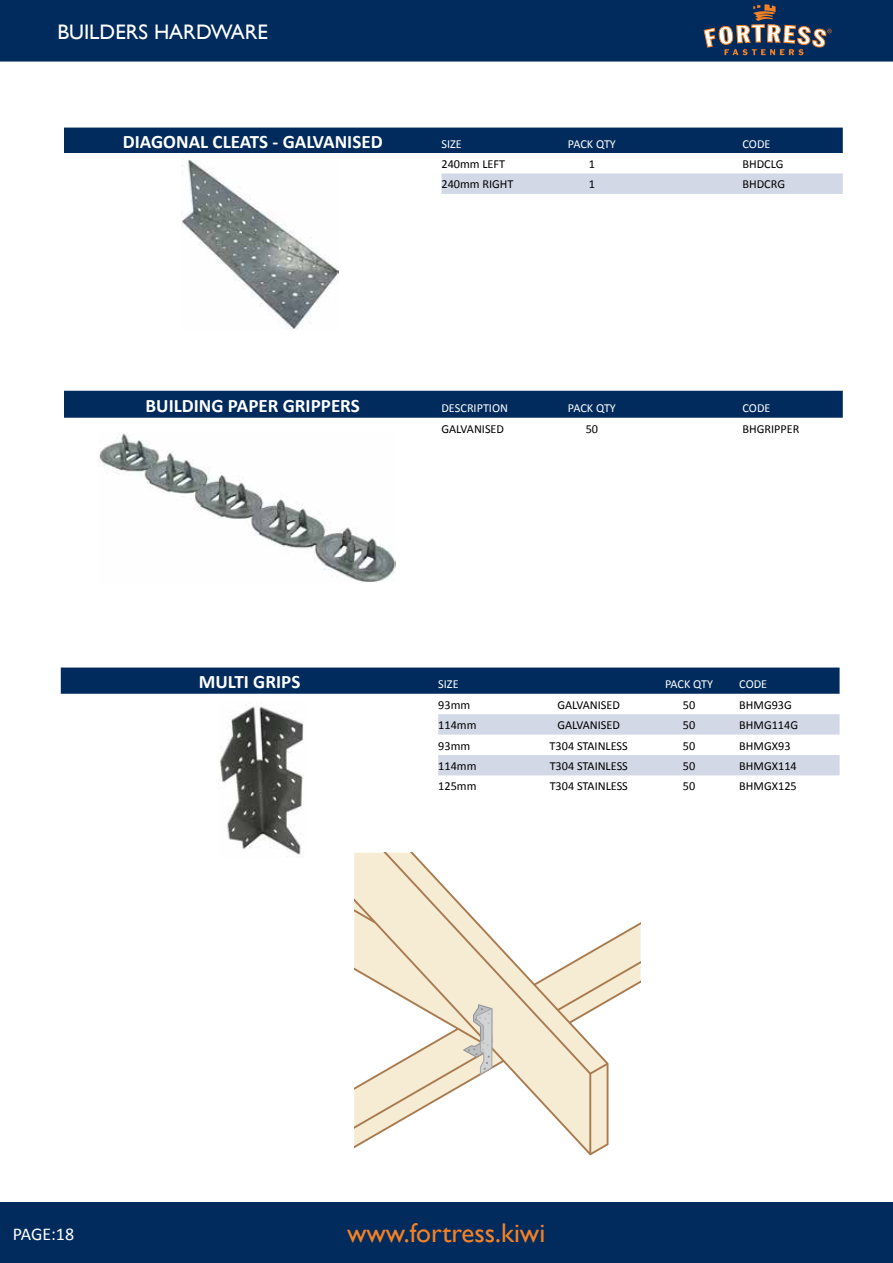
<style>
.page{position:relative;width:893px;height:1263px;background:#fff}
.page>*{position:absolute;margin:0;border:0;box-sizing:border-box;transform-origin:0 0}
.t1{font:27px "Gill Sans";color:#f58025}
.t2{font:21px "Gill Sans";color:#fff}
.t3{font:700 19.05px "Calibri";color:#fff}
.t4{font:18px "Calibri";letter-spacing:-.005em;color:#fff}
.t5{font:12.3px "Calibri";color:#000}
.t6{font:12.3px "Calibri";color:#fff}
</style>
<div class="page">
<svg style="left:61px;top:667px;width:779px;height:27px;background:#073160"></svg>
<svg style="left:438px;top:714px;width:402px;height:61px"></svg>
<img style="left:218px;top:702px;width:86px;height:155px">
<div style="left:64px;top:128px;width:779px;height:25px;background:#002b5c"></div>
<div style="left:441px;top:173px;width:402px;height:21px;background:#d3d8e6"></div>
<img style="left:182px;top:160px;width:156px;height:169px">
<svg style="left:354px;top:853px;width:287px;height:303px"></svg>
<div style="left:64px;top:391px;width:779px;height:27px;background:#002b5c"></div>
<img style="left:98px;top:433px;width:298px;height:149px">
<div style="left:0;top:0;width:893px;height:62px;background:#002b5c"></div>
<div style="left:0;top:1202px;width:893px;height:61px;background:#002b5c"></div>
<svg style="left:704px;top:4px;width:128px;height:51px;background:#425066"></svg>
<h2 class="t2" style="left:57px;top:20px;width:212px">BUILDERS HARDWARE</h2>
<h3 class="t3" style="left:123px;top:129px;width:261px">DIAGONAL CLEATS - GALVANISED</h3>
<p class="t6" style="left:441px;top:136px;width:22px">SIZE</p>
<p class="t6" style="left:568px;top:136px;width:49px">PACK QTY</p>
<p class="t6" style="left:742px;top:136px;width:30px">CODE</p>
<p class="t5" style="left:441px;top:156px;width:65px">240mm LEFT</p>
<p class="t5" style="left:589px;top:156px;width:8px">1</p>
<p class="t5" style="left:742px;top:156px;width:42px">BHDCLG</p>
<p class="t5" style="left:441px;top:177px;width:74px">240mm RIGHT</p>
<p class="t5" style="left:589px;top:177px;width:8px">1</p>
<p class="t5" style="left:742px;top:177px;width:44px">BHDCRG</p>
<h3 class="t3" style="left:146px;top:394px;width:216px">BUILDING PAPER GRIPPERS</h3>
<p class="t6" style="left:441px;top:400px;width:68px">DESCRIPTION</p>
<p class="t6" style="left:568px;top:400px;width:49px">PACK QTY</p>
<p class="t6" style="left:742px;top:400px;width:30px">CODE</p>
<p class="t5" style="left:441px;top:421px;width:64px">GALVANISED</p>
<p class="t5" style="left:586px;top:421px;width:14px">50</p>
<p class="t5" style="left:742px;top:421px;width:59px">BHGRIPPER</p>
<h3 class="t3" style="left:199px;top:670px;width:103px">MULTI GRIPS</h3>
<p class="t6" style="left:438px;top:676px;width:22px">SIZE</p>
<p class="t6" style="left:665px;top:676px;width:49px">PACK QTY</p>
<p class="t6" style="left:739px;top:676px;width:30px">CODE</p>
<p class="t5" style="left:438px;top:697px;width:33px">93mm</p>
<p class="t5" style="left:557px;top:697px;width:64px">GALVANISED</p>
<p class="t5" style="left:683px;top:697px;width:14px">50</p>
<p class="t5" style="left:739px;top:697px;width:54px">BHMG93G</p>
<p class="t5" style="left:438px;top:717px;width:40px">114mm</p>
<p class="t5" style="left:557px;top:717px;width:64px">GALVANISED</p>
<p class="t5" style="left:683px;top:717px;width:14px">50</p>
<p class="t5" style="left:739px;top:717px;width:60px">BHMG114G</p>
<p class="t5" style="left:438px;top:738px;width:33px">93mm</p>
<p class="t5" style="left:550px;top:738px;width:80px">T304 STAINLESS</p>
<p class="t5" style="left:683px;top:738px;width:14px">50</p>
<p class="t5" style="left:739px;top:738px;width:53px">BHMGX93</p>
<p class="t5" style="left:438px;top:758px;width:40px">114mm</p>
<p class="t5" style="left:550px;top:758px;width:80px">T304 STAINLESS</p>
<p class="t5" style="left:683px;top:758px;width:14px">50</p>
<p class="t5" style="left:739px;top:758px;width:59px">BHMGX114</p>
<p class="t5" style="left:438px;top:778px;width:40px">125mm</p>
<p class="t5" style="left:550px;top:778px;width:80px">T304 STAINLESS</p>
<p class="t5" style="left:683px;top:778px;width:14px">50</p>
<p class="t5" style="left:739px;top:778px;width:59px">BHMGX125</p>
<h3 class="t4" style="left:13px;top:1223px;width:63px">PAGE:18</h3>
<h1 class="t1" style="left:347px;top:1217px;width:200px">www.fortress.kiwi</h1>
</div>
